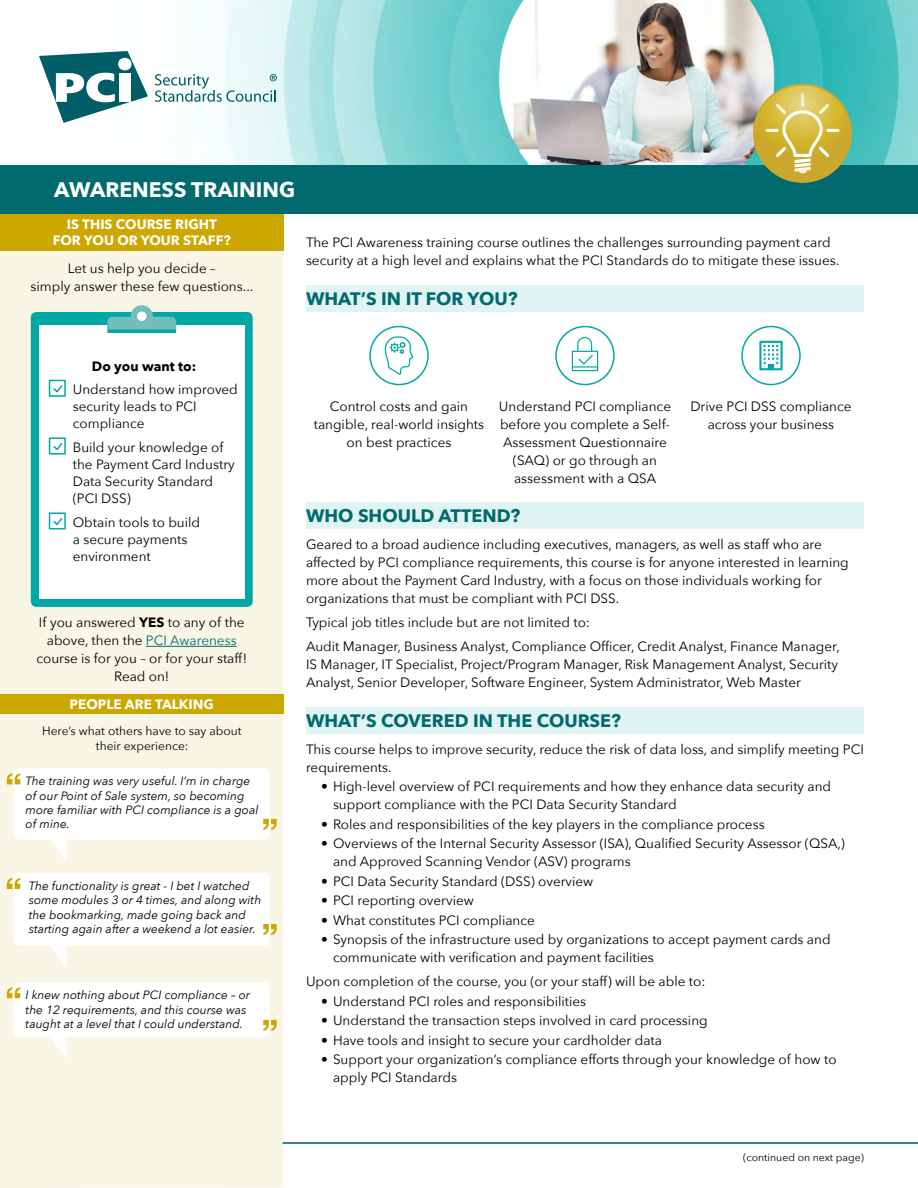
<style>
.page{position:relative;width:918px;height:1188px;background:#fff}
.page>*{position:absolute;margin:0;border:0;box-sizing:border-box;transform-origin:0 0}
.t1{font:700 21px "Avenir Next";color:#fff}
.heading_1{font:700 18px "Avenir Next";color:#006a6e}
.body_text{font:13.5px/18px "Avenir Next";color:#000}
.sidebar_heading{font:700 13.5px/16.2px "Avenir Next";color:#fff;text-align:center}
.body_text-2{font:700 13.5px "Avenir Next";color:#000}
.quote{font:italic 12px/14.4px "Avenir Next";color:#000}
.quote_intro{font:12px/14.4px "Avenir Next";color:#000;text-align:center}
.version{font:10.5px "Avenir Next";color:#000}
.s1{font-weight:700}
.s2{color:#006a6e}
</style>
<div class="page">
<div style="left:0;top:214px;width:284px;height:974px;background:#faf6e6"></div>
<div style="left:31px;top:312px;width:222px;height:295px;background:#00a8a5;border-radius:6px"></div>
<div style="left:39px;top:325px;width:206px;height:274px;background:#fff"></div>
<svg style="left:107px;top:317px;width:69px;height:16px"></svg>
<div style="left:131px;top:305px;width:22px;height:22px;background:#72bdbd;border-radius:50%"></div>
<div style="left:137px;top:312px;width:10px;height:9px;background:#fff;border-radius:50%"></div>
<img style="left:223px;top:0;width:695px;height:165px">
<hr style="left:283px;top:1142px;width:635px;height:2px;background:#005c67">
<div style="left:0;top:165px;width:918px;height:49px;background:#006a6e"></div>
<svg style="left:39px;top:51px;width:109px;height:72px"></svg>
<svg style="left:155px;top:74px;width:122px;height:28px"></svg>
<svg style="left:753px;top:84px;width:99px;height:99px;background:#b7b55f"></svg>
<hr style="left:146px;top:646px;width:91px;height:1px;background:#006a6e">
<div style="left:306px;top:285px;width:558px;height:26px;background:#e0f4f4"></div>
<div style="left:306px;top:503px;width:558px;height:26px;background:#e0f4f4"></div>
<div style="left:306px;top:707px;width:558px;height:27px;background:#e0f4f4"></div>
<div style="left:369px;top:326px;width:60px;height:59px;border:2px solid #00a8a5;border-radius:50%"></div>
<svg style="left:385px;top:336px;width:28px;height:39px"></svg>
<div style="left:555px;top:326px;width:60px;height:59px;border:2px solid #00a8a5;border-radius:50%"></div>
<svg style="left:572px;top:337px;width:26px;height:34px"></svg>
<div style="left:741px;top:326px;width:60px;height:59px;border:2px solid #00a8a5;border-radius:50%"></div>
<svg style="left:759px;top:341px;width:24px;height:29px"></svg>
<div style="left:49px;top:380px;width:17px;height:17px;border:2px solid #00a8a5"></div>
<svg style="left:53px;top:383px;width:11px;height:11px"></svg>
<div style="left:49px;top:437px;width:17px;height:17px;border:2px solid #00a8a5"></div>
<svg style="left:52px;top:441px;width:12px;height:11px"></svg>
<div style="left:49px;top:512px;width:17px;height:18px;border:2px solid #00a8a5"></div>
<svg style="left:53px;top:516px;width:11px;height:11px"></svg>
<div style="left:14px;top:768px;width:256px;height:72px;background:#fff;border-radius:6px"></div>
<svg style="left:51px;top:840px;width:16px;height:21px"></svg>
<svg style="left:7px;top:773px;width:13px;height:11px"></svg>
<svg style="left:263px;top:819px;width:14px;height:11px"></svg>
<div style="left:14px;top:873px;width:256px;height:73px;background:#fff;border-radius:6px"></div>
<svg style="left:51px;top:946px;width:16px;height:21px"></svg>
<svg style="left:7px;top:878px;width:13px;height:11px"></svg>
<div style="left:14px;top:982px;width:256px;height:55px;background:#fff;border-radius:6px"></div>
<svg style="left:50px;top:1037px;width:17px;height:22px"></svg>
<svg style="left:7px;top:987px;width:13px;height:11px"></svg>
<div style="left:0;top:694px;width:284px;height:20px;background:#cca700"></div>
<div style="left:0;top:214px;width:284px;height:36px;background:#cca700"></div>
<svg style="left:263px;top:924px;width:14px;height:11px"></svg>
<svg style="left:263px;top:1020px;width:14px;height:11px"></svg>
<p class="t1" style="left:54px;top:172px;width:243px">AWARENESS TRAINING</p>
<p class="sidebar_heading" style="left:53px;top:216px;width:180px">IS THIS COURSE RIGHT<br>FOR YOU OR YOUR STAFF?</p>
<p class="body_text" style="left:31px;top:259px;width:224px;line-height:17.2px;text-align:center">Let us help you decide –<br>simply answer these few questions...</p>
<p class="body_text" style="left:306px;top:233px;width:535px">The PCI Awareness training course outlines the challenges surrounding payment card security at a high level and explains what the PCI Standards do to mitigate these issues.</p>
<p class="heading_1" style="left:306px;top:283px;width:213px">WHAT’S IN IT FOR YOU?</p>
<p class="body_text-2" style="left:92px;top:354px;width:106px">Do you want to:</p>
<p class="body_text" style="left:73px;top:380px;width:167px;line-height:17.2px">Understand how improved security leads to PCI compliance</p>
<p class="body_text" style="left:73px;top:438px;width:163px;line-height:17.2px">Build your knowledge of the Payment Card Industry<br>Data Security Standard (PCI DSS)</p>
<p class="body_text" style="left:73px;top:513px;width:129px;line-height:17.2px">Obtain tools to build a secure payments environment</p>
<p class="body_text" style="left:36px;top:613px;width:212px;text-align:center">If you answered <span class="s1">YES</span> to any of the above, then the <span class="s2">PCI Awareness </span>course is for you – or for your staff!<br>Read on!</p>
<p class="sidebar_heading" style="left:70px;top:696px;width:146px">PEOPLE ARE TALKING</p>
<p class="quote_intro" style="left:42px;top:723px;width:201px">Here’s what others have to say about their experience:</p>
<p class="quote" style="left:26px;top:773px;width:234px">The training was very useful. I’m in charge of our Point of Sale system, so becoming more familiar with PCI compliance is a goal of mine.</p>
<p class="quote" style="left:29px;top:878px;width:234px">The functionality is great - I bet I watched some modules 3 or 4 times, and along with the bookmarking, made going back and starting again after a weekend a lot easier.</p>
<p class="quote" style="left:26px;top:987px;width:226px">I knew nothing about PCI compliance – or the 12 requirements, and this course was taught at a level that I could understand.</p>
<p class="body_text" style="left:314px;top:397px;width:172px;text-align:center">Control costs and gain tangible, real-world insights on best practices</p>
<p class="body_text" style="left:499px;top:397px;width:174px;text-align:center">Understand PCI compliance before you complete a Self-<br>Assessment Questionnaire (SAQ) or go through an assessment with a QSA</p>
<p class="body_text" style="left:690px;top:397px;width:163px;text-align:center">Drive PCI DSS compliance across your business</p>
<p class="heading_1" style="left:306px;top:501px;width:216px">WHO SHOULD ATTEND?</p>
<p class="body_text" style="left:306px;top:535px;width:544px">Geared to a broad audience including executives, managers, as well as staff who are affected by PCI compliance requirements, this course is for anyone interested in learning more about the Payment Card Industry, with a focus on those individuals working for organizations that must be compliant with PCI DSS.</p>
<p class="body_text" style="left:306px;top:613px;width:286px">Typical job titles include but are not limited to:</p>
<p class="body_text" style="left:306px;top:637px;width:535px">Audit Manager, Business Analyst, Compliance Officer, Credit Analyst, Finance Manager,<br>IS Manager, IT Specialist, Project/Program Manager, Risk Management Analyst, Security<br>Analyst, Senior Developer, Software Engineer, System Administrator, Web Master</p>
<p class="heading_1" style="left:306px;top:705px;width:317px">WHAT’S COVERED IN THE COURSE?</p>
<p class="body_text" style="left:306px;top:740px;width:559px">This course helps to improve security, reduce the risk of data loss, and simplify meeting PCI requirements.</p>
<p class="body_text" style="left:333px;top:777px;width:500px;text-indent:-12px">• High-level overview of PCI requirements and how they enhance data security and support compliance with the PCI Data Security Standard</p>
<p class="body_text" style="left:321px;top:815px;width:445px">• Roles and responsibilities of the key players in the compliance process</p>
<p class="body_text" style="left:333px;top:834px;width:514px;text-indent:-12px">• Overviews of the Internal Security Assessor (ISA), Qualified Security Assessor (QSA,) and Approved Scanning Vendor (ASV) programs</p>
<p class="body_text" style="left:321px;top:872px;width:274px">• PCI Data Security Standard (DSS) overview</p>
<p class="body_text" style="left:321px;top:891px;width:154px">• PCI reporting overview</p>
<p class="body_text" style="left:321px;top:911px;width:215px">• What constitutes PCI compliance</p>
<p class="body_text" style="left:333px;top:930px;width:499px;text-indent:-12px">• Synopsis of the infrastructure used by organizations to accept payment cards and communicate with verification and payment facilities</p>
<p class="body_text" style="left:306px;top:972px;width:401px">Upon completion of the course, you (or your staff) will be able to:</p>
<p class="body_text" style="left:321px;top:992px;width:267px">• Understand PCI roles and responsibilities</p>
<p class="body_text" style="left:321px;top:1011px;width:388px">• Understand the transaction steps involved in card processing</p>
<p class="body_text" style="left:321px;top:1031px;width:343px">• Have tools and insight to secure your cardholder data</p>
<p class="body_text" style="left:333px;top:1050px;width:505px;text-indent:-12px">• Support your organization’s compliance efforts through your knowledge of how to apply PCI Standards</p>
<p class="version" style="left:743px;top:1148px;width:122px">(continued on next page)</p>
</div>
